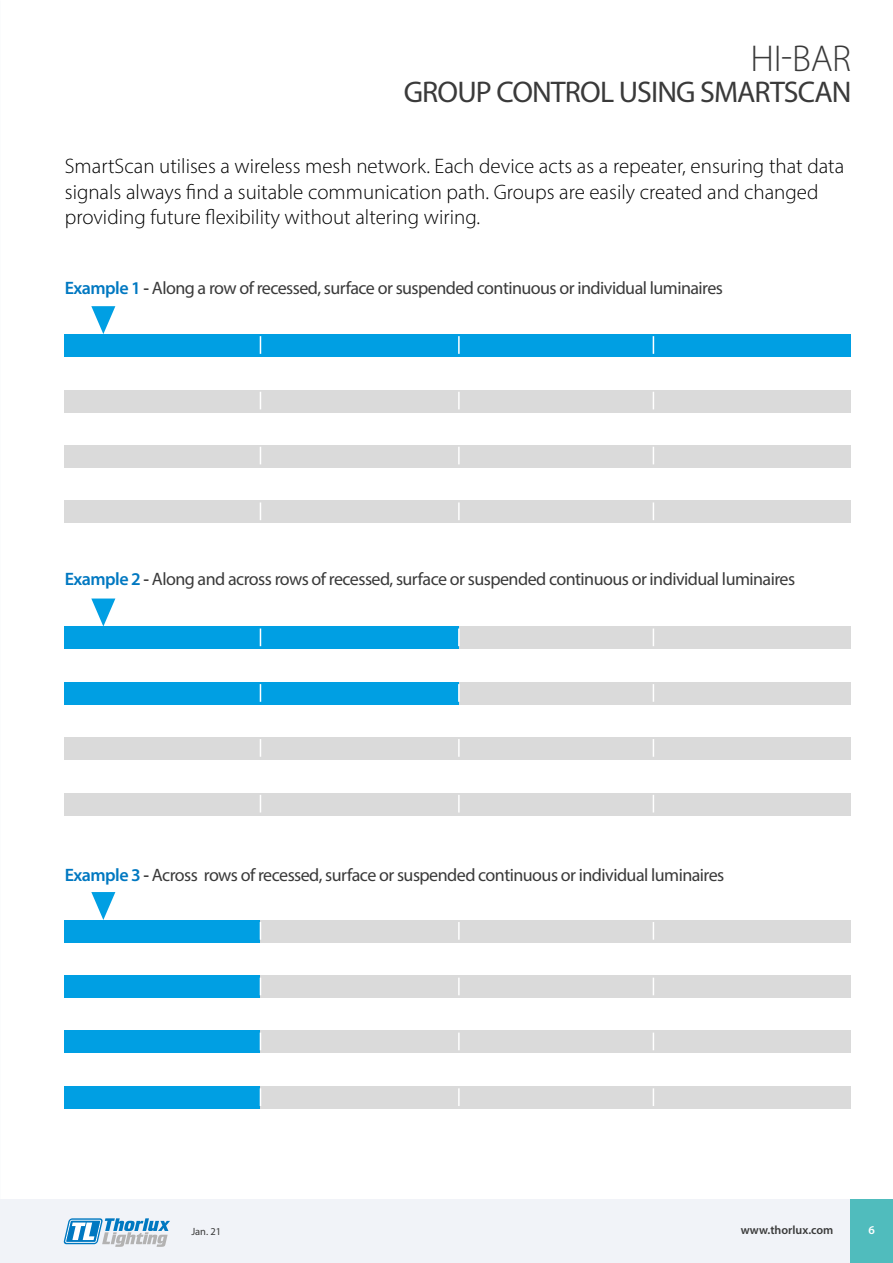
<style>
.page{position:relative;width:893px;height:1263px;background:#fff}
.page>*{position:absolute;margin:0;border:0;box-sizing:border-box;transform-origin:0 0}
.t1{font:300 37.5px "Myriad Pro";color:#3a3a3a}
.t2{font:30px "Myriad Pro";letter-spacing:-.03em;color:#3a3a3a}
.t3{font:300 21px/25.5px "Myriad Pro";color:#000}
.t4{font:18px "Myriad Pro";letter-spacing:-.03em;color:#3a3a3a}
.t5{font:600 12px "Myriad Pro";color:#3a3a3a}
.t6{font:600 12px "Myriad Pro";color:#fff}
.t7{font:10.5px "Myriad Pro";color:#3a3a3a}
.s1{font-weight:600;color:#0078c1}
.s2{font-weight:600}
</style>
<div class="page">
<div style="left:64px;top:334px;width:196px;height:22px;background:#009fe3"></div>
<div style="left:64px;top:390px;width:196px;height:22px;background:#dadada"></div>
<div style="left:64px;top:445px;width:196px;height:22px;background:#dadada"></div>
<div style="left:64px;top:500px;width:196px;height:23px;background:#dadada"></div>
<div style="left:260px;top:334px;width:197px;height:22px;background:#009fe3"></div>
<div style="left:260px;top:390px;width:197px;height:22px;background:#dadada"></div>
<div style="left:260px;top:445px;width:197px;height:22px;background:#dadada"></div>
<div style="left:260px;top:500px;width:197px;height:23px;background:#dadada"></div>
<div style="left:457px;top:334px;width:197px;height:22px;background:#009fe3"></div>
<div style="left:457px;top:390px;width:197px;height:22px;background:#dadada"></div>
<div style="left:457px;top:445px;width:197px;height:22px;background:#dadada"></div>
<div style="left:457px;top:500px;width:197px;height:23px;background:#dadada"></div>
<div style="left:654px;top:334px;width:196px;height:22px;background:#009fe3"></div>
<div style="left:654px;top:390px;width:196px;height:22px;background:#dadada"></div>
<div style="left:654px;top:445px;width:196px;height:22px;background:#dadada"></div>
<div style="left:654px;top:500px;width:196px;height:23px;background:#dadada"></div>
<svg style="left:260px;top:336px;width:1px;height:18px"></svg>
<svg style="left:458px;top:336px;width:2px;height:18px"></svg>
<svg style="left:653px;top:336px;width:1px;height:18px"></svg>
<svg style="left:260px;top:392px;width:1px;height:17px"></svg>
<svg style="left:458px;top:392px;width:2px;height:17px"></svg>
<svg style="left:653px;top:392px;width:1px;height:17px"></svg>
<svg style="left:260px;top:447px;width:1px;height:17px"></svg>
<svg style="left:458px;top:447px;width:2px;height:17px"></svg>
<svg style="left:653px;top:447px;width:1px;height:17px"></svg>
<svg style="left:260px;top:502px;width:1px;height:18px"></svg>
<svg style="left:458px;top:502px;width:2px;height:18px"></svg>
<svg style="left:653px;top:502px;width:1px;height:18px"></svg>
<div style="left:64px;top:626px;width:196px;height:23px;background:#009fe3"></div>
<div style="left:64px;top:682px;width:196px;height:23px;background:#009fe3"></div>
<div style="left:64px;top:737px;width:196px;height:22px;background:#dadada"></div>
<div style="left:64px;top:793px;width:196px;height:22px;background:#dadada"></div>
<div style="left:260px;top:626px;width:199px;height:23px;background:#009fe3"></div>
<div style="left:260px;top:682px;width:199px;height:23px;background:#009fe3"></div>
<div style="left:260px;top:737px;width:199px;height:22px;background:#dadada"></div>
<div style="left:260px;top:793px;width:197px;height:22px;background:#dadada"></div>
<div style="left:459px;top:626px;width:195px;height:23px;background:#dadada"></div>
<div style="left:459px;top:682px;width:195px;height:23px;background:#dadada"></div>
<div style="left:459px;top:737px;width:195px;height:22px;background:#dadada"></div>
<div style="left:457px;top:793px;width:197px;height:22px;background:#dadada"></div>
<div style="left:654px;top:626px;width:196px;height:23px;background:#dadada"></div>
<div style="left:654px;top:682px;width:196px;height:23px;background:#dadada"></div>
<div style="left:654px;top:737px;width:196px;height:22px;background:#dadada"></div>
<div style="left:654px;top:793px;width:196px;height:22px;background:#dadada"></div>
<svg style="left:260px;top:628px;width:1px;height:18px"></svg>
<svg style="left:458px;top:628px;width:2px;height:18px"></svg>
<svg style="left:653px;top:628px;width:1px;height:18px"></svg>
<svg style="left:260px;top:684px;width:1px;height:18px"></svg>
<svg style="left:458px;top:684px;width:2px;height:18px"></svg>
<svg style="left:653px;top:684px;width:1px;height:18px"></svg>
<svg style="left:260px;top:739px;width:1px;height:18px"></svg>
<svg style="left:458px;top:739px;width:2px;height:18px"></svg>
<svg style="left:653px;top:739px;width:1px;height:18px"></svg>
<svg style="left:260px;top:795px;width:1px;height:17px"></svg>
<svg style="left:458px;top:795px;width:2px;height:17px"></svg>
<svg style="left:653px;top:795px;width:1px;height:17px"></svg>
<div style="left:64px;top:920px;width:196px;height:22px;background:#009fe3"></div>
<div style="left:64px;top:976px;width:196px;height:22px;background:#009fe3"></div>
<div style="left:64px;top:1031px;width:196px;height:22px;background:#009fe3"></div>
<div style="left:64px;top:1086px;width:196px;height:23px;background:#009fe3"></div>
<div style="left:260px;top:920px;width:197px;height:22px;background:#dadada"></div>
<div style="left:260px;top:976px;width:197px;height:22px;background:#dadada"></div>
<div style="left:260px;top:1031px;width:197px;height:22px;background:#dadada"></div>
<div style="left:260px;top:1086px;width:197px;height:23px;background:#dadada"></div>
<div style="left:457px;top:920px;width:197px;height:22px;background:#dadada"></div>
<div style="left:457px;top:976px;width:197px;height:22px;background:#dadada"></div>
<div style="left:457px;top:1031px;width:197px;height:22px;background:#dadada"></div>
<div style="left:457px;top:1086px;width:197px;height:23px;background:#dadada"></div>
<div style="left:654px;top:920px;width:196px;height:22px;background:#dadada"></div>
<div style="left:654px;top:976px;width:196px;height:22px;background:#dadada"></div>
<div style="left:654px;top:1031px;width:196px;height:22px;background:#dadada"></div>
<div style="left:654px;top:1086px;width:196px;height:23px;background:#dadada"></div>
<svg style="left:260px;top:922px;width:1px;height:18px"></svg>
<svg style="left:458px;top:922px;width:2px;height:18px"></svg>
<svg style="left:653px;top:922px;width:1px;height:18px"></svg>
<svg style="left:260px;top:977px;width:1px;height:18px"></svg>
<svg style="left:458px;top:977px;width:2px;height:18px"></svg>
<svg style="left:653px;top:977px;width:1px;height:18px"></svg>
<svg style="left:260px;top:1032px;width:1px;height:18px"></svg>
<svg style="left:458px;top:1032px;width:2px;height:18px"></svg>
<svg style="left:653px;top:1032px;width:1px;height:18px"></svg>
<svg style="left:260px;top:1088px;width:1px;height:18px"></svg>
<svg style="left:458px;top:1088px;width:2px;height:18px"></svg>
<svg style="left:653px;top:1088px;width:1px;height:18px"></svg>
<svg style="left:91px;top:306px;width:24px;height:28px"></svg>
<svg style="left:91px;top:892px;width:24px;height:28px"></svg>
<svg style="left:91px;top:598px;width:24px;height:28px"></svg>
<div style="left:0;top:1199px;width:893px;height:64px;background:#f1f3f8"></div>
<svg style="left:64px;top:1218px;width:106px;height:29px"></svg>
<div style="left:850px;top:1199px;width:43px;height:64px;background:#50bcbd"></div>
<h1 class="t1" style="left:750px;top:36px;width:102px">HI-BAR</h1>
<h2 class="t2" style="left:404px;top:74px;width:449px">GROUP CONTROL USING SMARTSCAN</h2>
<p class="t3" style="left:65px;top:153px;width:781px">SmartScan utilises a wireless mesh network. Each device acts as a repeater, ensuring that data signals always find a suitable communication path. Groups are easily created and changed providing future flexibility without altering wiring.</p>
<p class="t4" style="left:65px;top:277px;width:660px"><span class="s1">Example 1</span> <span class="s2">-</span> Along a row of recessed, surface or suspended continuous or individual luminaires</p>
<p class="t4" style="left:65px;top:568px;width:732px"><span class="s1">Example 2</span> <span class="s2">-</span> Along and across rows of recessed, surface or suspended continuous or individual luminaires</p>
<p class="t4" style="left:65px;top:864px;width:661px"><span class="s1">Example 3</span> <span class="s2">-</span> Across rows of recessed, surface or suspended continuous or individual luminaires</p>
<p class="t7" style="left:191px;top:1225px;width:31px">Jan. 21</p>
<p class="t5" style="left:741px;top:1222px;width:94px">www.thorlux.com</p>
<p class="t6" style="left:868px;top:1222px;width:8px">6</p>
</div>
